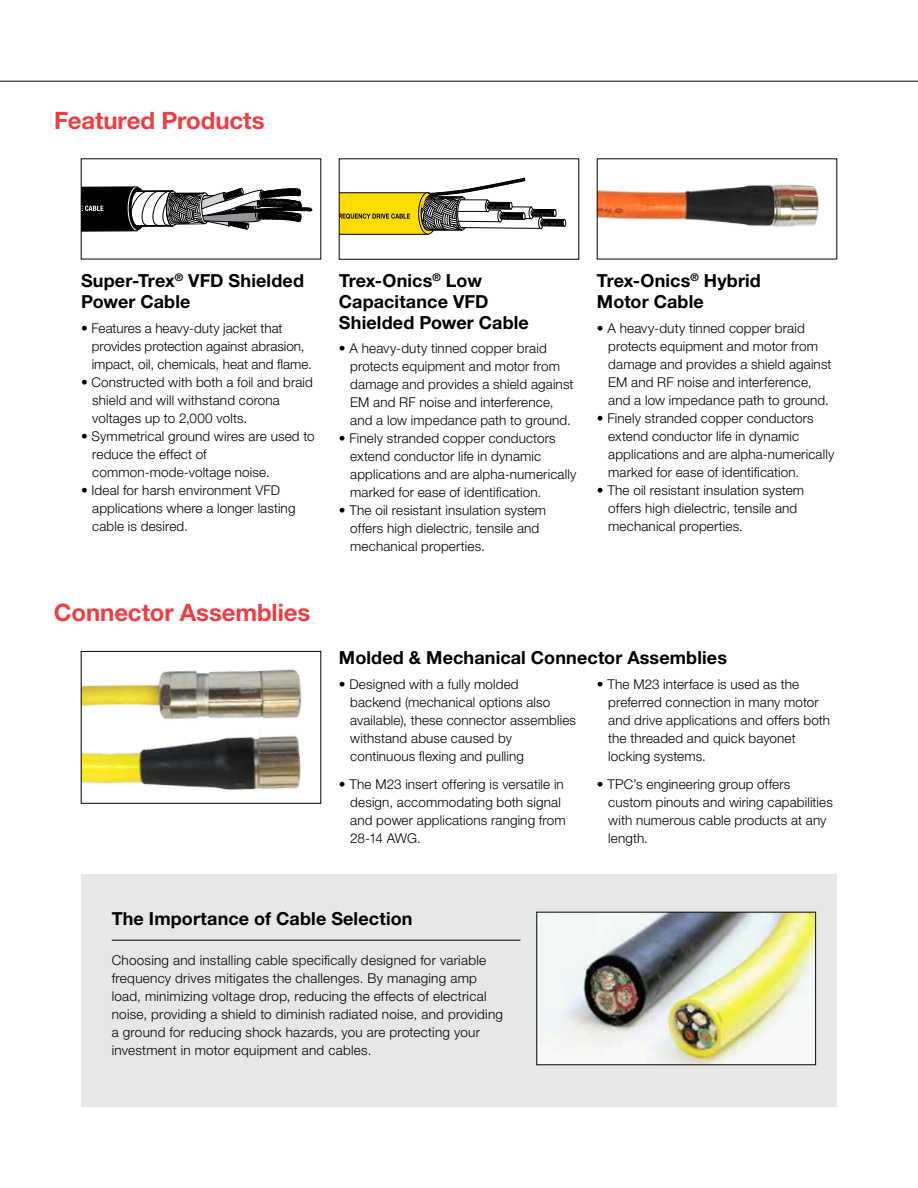
<style>
.page{position:relative;width:918px;height:1188px;background:#fff}
.page>*{position:absolute;margin:0;border:0;box-sizing:border-box;transform-origin:0 0}
.t1{font:700 24px "Helvetica Neue LT Std";letter-spacing:-.005em;color:#ef3e42}
.t2{font:700 18px/21px "Helvetica Neue LT Std";letter-spacing:.005em;color:#000}
.t3{font:300 13.5px/18px "Helvetica Neue LT Std";letter-spacing:.01em;color:#000}
</style>
<div class="page">
<div style="left:81px;top:874px;width:756px;height:233px;background:#e6e7e8"></div>
<hr style="left:0;top:81px;width:918px;height:1px;background:#000">
<hr style="left:112px;top:940px;width:408px;height:1px;background:#000">
<svg style="left:83px;top:186px;width:229px;height:46px"></svg>
<hr style="left:172px;top:193px;width:31px;height:1px;background:#000">
<svg style="left:339px;top:174px;width:227px;height:61px"></svg>
<img style="left:599px;top:184px;width:220px;height:43px">
<img style="left:83px;top:669px;width:219px;height:122px">
<div style="left:81px;top:651px;width:240px;height:152px;border:1px solid #000"></div>
<img style="left:539px;top:914px;width:275px;height:149px">
<h1 class="t1" style="left:54px;top:105px;width:212px">Featured Products</h1>
<h2 class="t2" style="left:81px;top:270px;width:225px">Super-Trex<sup>®</sup> VFD Shielded<br>Power Cable</h2>
<p class="t3" style="left:92px;top:319px;width:222px;text-indent:-11px">• Features a heavy-duty jacket that provides protection against abrasion, impact, oil, chemicals, heat and flame.</p>
<p class="t3" style="left:92px;top:373px;width:222px;text-indent:-11px">• Constructed with both a foil and braid shield and will withstand corona voltages up to 2,000 volts.</p>
<p class="t3" style="left:92px;top:427px;width:224px;text-indent:-11px">• Symmetrical ground wires are used to reduce the effect of common-mode-voltage noise.</p>
<p class="t3" style="left:92px;top:481px;width:205px;text-indent:-11px">• Ideal for harsh environment VFD applications where a longer lasting cable is desired.</p>
<h1 class="t1" style="left:54px;top:598px;width:258px">Connector Assemblies</h1>
<h2 class="t2" style="left:339px;top:270px;width:191px">Trex-Onics<sup>®</sup> Low<br>Capacitance VFD<br>Shielded Power Cable</h2>
<p class="t3" style="left:350px;top:339px;width:225px;text-indent:-11px">• A heavy-duty tinned copper braid protects equipment and motor from damage and provides a shield against EM and RF noise and interference, and a low impedance path to ground.</p>
<p class="t3" style="left:350px;top:429px;width:228px;text-indent:-11px">• Finely stranded copper conductors extend conductor life in dynamic applications and are alpha-numerically marked for ease of identification.</p>
<p class="t3" style="left:350px;top:501px;width:197px;text-indent:-11px">• The oil resistant insulation system offers high dielectric, tensile and mechanical properties.</p>
<h2 class="t2" style="left:597px;top:270px;width:166px">Trex-Onics<sup>®</sup> Hybrid<br>Motor Cable</h2>
<p class="t3" style="left:608px;top:319px;width:225px;text-indent:-11px">• A heavy-duty tinned copper braid protects equipment and motor from damage and provides a shield against EM and RF noise and interference, and a low impedance path to ground.</p>
<p class="t3" style="left:608px;top:409px;width:228px;text-indent:-11px">• Finely stranded copper conductors extend conductor life in dynamic applications and are alpha-numerically marked for ease of identification.</p>
<p class="t3" style="left:608px;top:481px;width:197px;text-indent:-11px">• The oil resistant insulation system offers high dielectric, tensile and mechanical properties.</p>
<h2 class="t2" style="left:339px;top:647px;width:390px">Molded &amp; Mechanical Connector Assemblies</h2>
<p class="t3" style="left:350px;top:675px;width:227px;text-indent:-11px">• Designed with a fully molded<br>backend (mechanical options also available), these connector assemblies withstand abuse caused by continuous flexing and pulling</p>
<p class="t3" style="left:350px;top:775px;width:217px;text-indent:-11px">• The M23 insert offering is versatile in design, accommodating both signal and power applications ranging from<br>28-14 AWG.</p>
<p class="t3" style="left:608px;top:675px;width:223px;text-indent:-11px">• The M23 interface is used as the preferred connection in many motor and drive applications and offers both the threaded and quick bayonet locking systems.</p>
<p class="t3" style="left:608px;top:775px;width:226px;text-indent:-11px">• TPC’s engineering group offers custom pinouts and wiring capabilities with numerous cable products at any length.</p>
<h2 class="t2" style="left:112px;top:908px;width:302px">The Importance of Cable Selection</h2>
<p class="t3" style="left:112px;top:951px;width:393px">Choosing and installing cable specifically designed for variable frequency drives mitigates the challenges. By managing amp load, minimizing voltage drop, reducing the effects of electrical noise, providing a shield to diminish radiated noise, and providing a ground for reducing shock hazards, you are protecting your investment in motor equipment and cables.</p>
</div>
